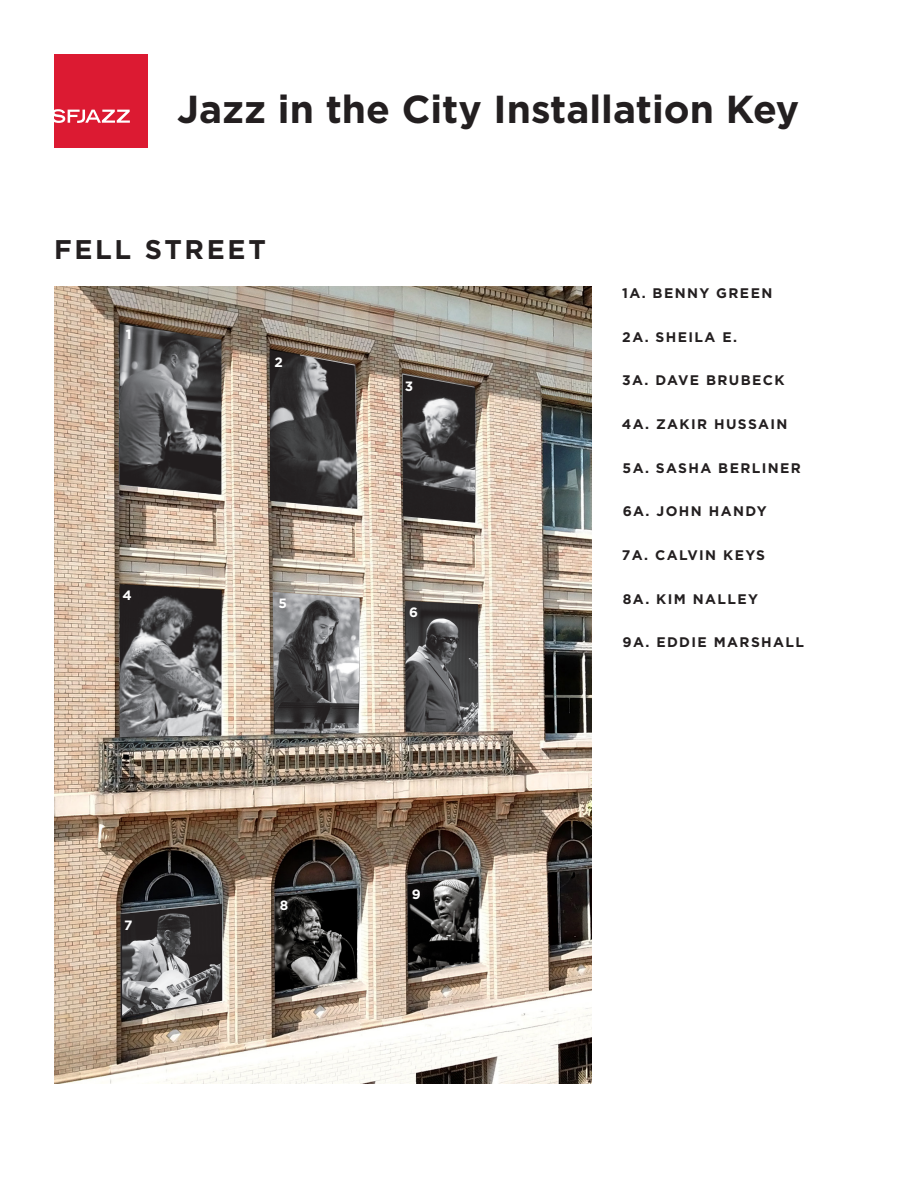
<style>
.page{position:relative;width:918px;height:1188px;background:#fff}
.page>*{position:absolute;margin:0;border:0;box-sizing:border-box;transform-origin:0 0}
.t1{font:700 39px "Gotham";color:#231f20}
.t2{font:700 27px "Gotham";letter-spacing:.1em;color:#231f20}
.t3{font:700 13.8px "Gotham";letter-spacing:.1em;color:#231f20}
.t4{font:700 13.5px "Gotham";color:#fff}
</style>
<div class="page">
<img style="left:54px;top:287px;width:538px;height:796px">
<img style="left:120px;top:324px;width:101px;height:171px">
<img style="left:120px;top:584px;width:101px;height:153px">
<img style="left:408px;top:876px;width:70px;height:94px">
<img style="left:273px;top:592px;width:87px;height:142px">
<img style="left:406px;top:601px;width:72px;height:131px">
<img style="left:270px;top:350px;width:87px;height:159px">
<img style="left:403px;top:375px;width:72px;height:148px">
<img style="left:275px;top:888px;width:82px;height:103px">
<svg style="left:120px;top:903px;width:103px;height:116px;background:#6a6969"></svg>
<div style="left:54px;top:54px;width:93px;height:93px;background:#dc1a32"></div>
<svg style="left:54px;top:109px;width:76px;height:14px"></svg>
<svg style="left:115px;top:318px;width:27px;height:32px"></svg>
<svg style="left:264px;top:346px;width:30px;height:33px"></svg>
<svg style="left:394px;top:369px;width:30px;height:33px"></svg>
<svg style="left:112px;top:579px;width:30px;height:31px"></svg>
<svg style="left:268px;top:586px;width:29px;height:33px"></svg>
<svg style="left:399px;top:596px;width:30px;height:32px"></svg>
<svg style="left:269px;top:889px;width:30px;height:33px"></svg>
<svg style="left:114px;top:909px;width:29px;height:32px"></svg>
<svg style="left:401px;top:878px;width:30px;height:32px"></svg>
<p class="t1" style="left:177px;top:83px;width:624px">Jazz in the City Installation Key</p>
<p class="t2" style="left:54px;top:232px;width:213px">FELL STREET</p>
<p class="t4" style="left:126px;top:325px;width:7px">1</p>
<p class="t4" style="left:274px;top:353px;width:10px">2</p>
<p class="t4" style="left:122px;top:586px;width:11px">4</p>
<p class="t4" style="left:278px;top:594px;width:10px">5</p>
<p class="t4" style="left:124px;top:917px;width:10px">7</p>
<p class="t4" style="left:280px;top:897px;width:10px">8</p>
<p class="t4" style="left:405px;top:377px;width:10px">3</p>
<p class="t4" style="left:409px;top:603px;width:10px">6</p>
<p class="t4" style="left:412px;top:885px;width:10px">9</p>
<p class="t3" style="left:622px;top:284px;width:152px">1A. BENNY GREEN</p>
<p class="t3" style="left:622px;top:328px;width:116px">2A. SHEILA E.</p>
<p class="t3" style="left:622px;top:371px;width:164px">3A. DAVE BRUBECK</p>
<p class="t3" style="left:622px;top:415px;width:167px">4A. ZAKIR HUSSAIN</p>
<p class="t3" style="left:623px;top:459px;width:180px">5A. SASHA BERLINER</p>
<p class="t3" style="left:623px;top:502px;width:145px">6A. JOHN HANDY</p>
<p class="t3" style="left:622px;top:546px;width:145px">7A. CALVIN KEYS</p>
<p class="t3" style="left:623px;top:590px;width:137px">8A. KIM NALLEY</p>
<p class="t3" style="left:623px;top:633px;width:183px">9A. EDDIE MARSHALL</p>
</div>
